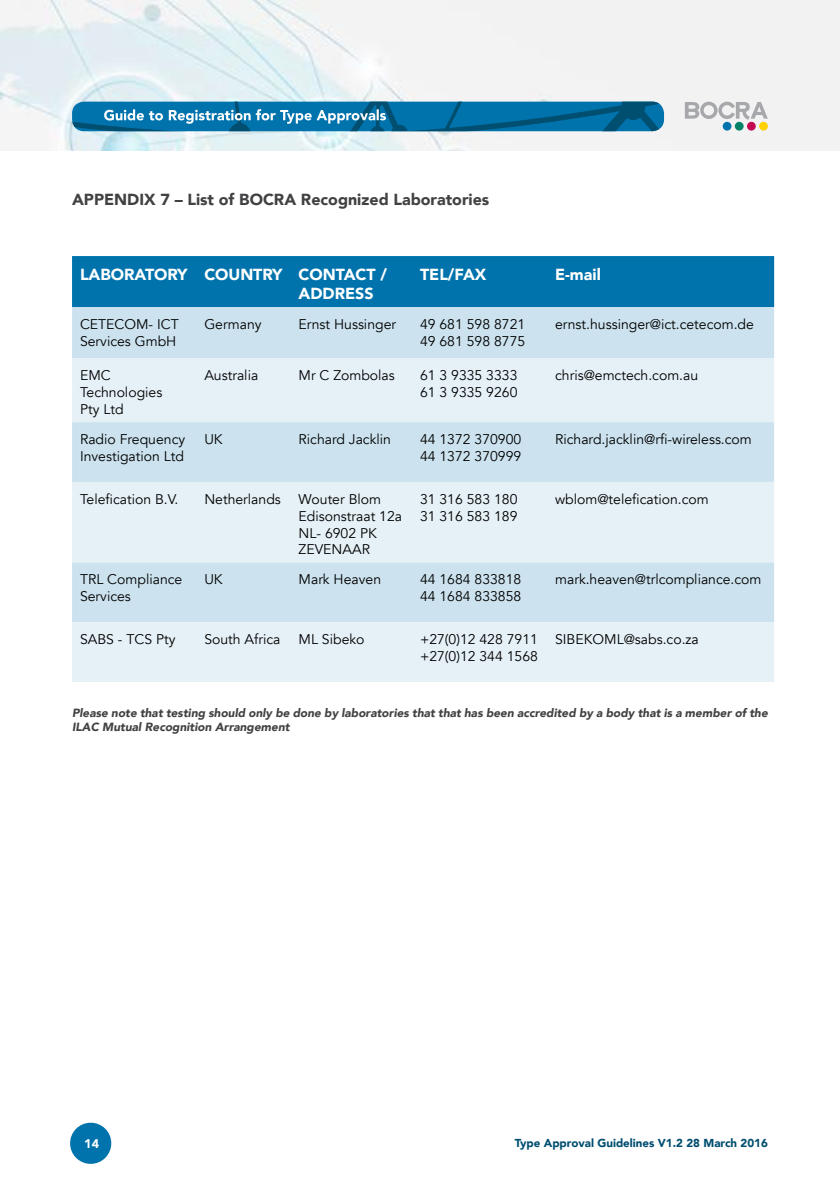
<style>
.page{position:relative;width:840px;height:1191px;background:#fff}
.page>*{position:absolute;margin:0;border:0;box-sizing:border-box;transform-origin:0 0}
.t1{font:900 16px/19.2px "Avenir";color:#fff}
.t2{font:900 16px "Avenir";color:#414042}
.t3{font:14px/16.8px "Avenir";color:#000}
.t4{font:900 12.6px "Avenir";color:#fff}
.t5{font:italic 900 11.8px/14.2px "Avenir";color:#414042}
.t6{font:900 11.6px "Avenir";color:#004e70}
</style>
<div class="page">
<img style="left:0;top:0;width:840px;height:150px">
<svg style="left:70px;top:1122px;width:42px;height:42px"></svg>
<div style="left:722px;top:122px;width:9px;height:9px;background:#0073ad;border-radius:50%"></div>
<div style="left:734px;top:122px;width:9px;height:9px;background:#008266;border-radius:50%"></div>
<div style="left:746px;top:122px;width:9px;height:9px;background:#c40852;border-radius:50%"></div>
<svg style="left:758px;top:122px;width:9px;height:9px"></svg>
<svg style="left:684px;top:102px;width:83px;height:18px"></svg>
<svg style="left:72px;top:102px;width:591px;height:29px;background:#1377a8"></svg>
<div style="left:72px;top:256px;width:701px;height:51px;background:#0073ad"></div>
<div style="left:72px;top:307px;width:701px;height:51px;background:#cce3ef"></div>
<svg style="left:72px;top:358px;width:701px;height:324px;background:#dcebf4"></svg>
<p class="t2" style="left:72px;top:186px;width:418px">APPENDIX 7 – List of BOCRA Recognized Laboratories</p>
<p class="t1" style="left:298px;top:264px;width:90px;text-indent:-218px">LABORATORY COUNTRY CONTACT /<br>ADDRESS</p>
<p class="t1" style="left:420px;top:264px;width:68px">TEL/FAX</p>
<p class="t1" style="left:555px;top:264px;width:47px">E-mail</p>
<p class="t3" style="left:80px;top:316px;width:100px">CETECOM- ICT<br>Services GmbH</p>
<p class="t3" style="left:204px;top:316px;width:59px">Germany</p>
<p class="t3" style="left:298px;top:316px;width:99px">Ernst Hussinger</p>
<p class="t3" style="left:420px;top:316px;width:107px">49 681 598 8721<br>49 681 598 8775</p>
<p class="t3" style="left:555px;top:316px;width:200px">ernst.hussinger@ict.cetecom.de</p>
<p class="t3" style="left:80px;top:367px;width:84px">EMC<br>Technologies<br>Pty Ltd</p>
<p class="t3" style="left:204px;top:367px;width:55px">Australia</p>
<p class="t3" style="left:298px;top:367px;width:98px">Mr C Zombolas</p>
<p class="t3" style="left:420px;top:367px;width:99px">61 3 9335 3333<br>61 3 9335 9260</p>
<p class="t3" style="left:555px;top:367px;width:144px">chris@emctech.com.au</p>
<p class="t3" style="left:80px;top:431px;width:107px">Radio Frequency<br>Investigation Ltd</p>
<p class="t3" style="left:204px;top:431px;width:20px">UK</p>
<p class="t3" style="left:298px;top:431px;width:94px">Richard Jacklin</p>
<p class="t3" style="left:420px;top:431px;width:103px">44 1372 370900<br>44 1372 370999</p>
<p class="t3" style="left:555px;top:431px;width:198px">Richard.jacklin@rfi-wireless.com</p>
<p class="t3" style="left:80px;top:491px;width:100px">Telefication B.V.</p>
<p class="t3" style="left:204px;top:491px;width:78px">Netherlands</p>
<p class="t3" style="left:298px;top:491px;width:105px">Wouter Blom<br>Edisonstraat 12a<br>NL- 6902 PK<br>ZEVENAAR</p>
<p class="t3" style="left:420px;top:491px;width:99px">31 316 583 180<br>31 316 583 189</p>
<p class="t3" style="left:555px;top:491px;width:155px">wblom@telefication.com</p>
<p class="t3" style="left:80px;top:571px;width:104px">TRL Compliance<br>Services</p>
<p class="t3" style="left:204px;top:571px;width:20px">UK</p>
<p class="t3" style="left:298px;top:571px;width:84px">Mark Heaven</p>
<p class="t3" style="left:420px;top:571px;width:103px">44 1684 833818<br>44 1684 833858</p>
<p class="t3" style="left:555px;top:571px;width:208px">mark.heaven@trlcompliance.com</p>
<p class="t3" style="left:80px;top:631px;width:97px">SABS - TCS Pty</p>
<p class="t3" style="left:204px;top:631px;width:77px">South Africa</p>
<p class="t3" style="left:298px;top:631px;width:67px">ML Sibeko</p>
<p class="t3" style="left:420px;top:631px;width:119px">+27(0)12 428 7911 +27(0)12 344 1568</p>
<p class="t3" style="left:555px;top:631px;width:145px">SIBEKOML@sabs.co.za</p>
<p class="t5" style="left:72px;top:705px;width:697px">Please note that testing should only be done by laboratories that that has been accredited by a body that is a member of the<br>ILAC Mutual Recognition Arrangement</p>
<p class="t4" style="left:84px;top:1133px;width:16px">14</p>
<p class="t6" style="left:514px;top:1133px;width:254px">Type Approval Guidelines V1.2 28 March 2016</p>
</div>
